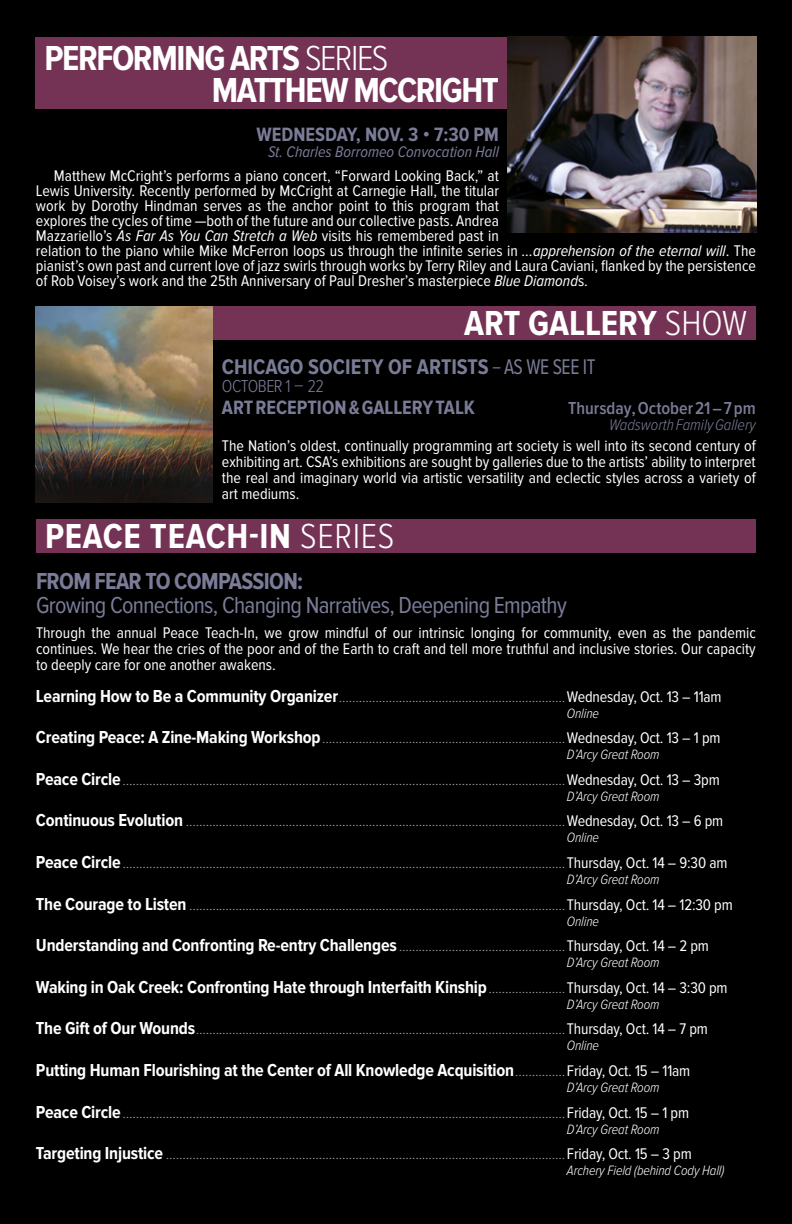
<style>
.page{position:relative;width:792px;height:1224px;background:#000}
.page>*{position:absolute;margin:0;border:0;box-sizing:border-box;transform-origin:0 0}
.t1{font:700 36px/32px "Proxima Nova Cond";letter-spacing:-.04em;color:#fff}
.t2{font:700 36px "Proxima Nova Cond";letter-spacing:.02em;color:#fff}
.t3{font:700 36px "Proxima Nova Cond";color:#fff}
.t4{font:24px "Proxima Nova Cond";letter-spacing:-.03em;color:#7a7c98}
.t5{font:700 24px "Proxima Nova Cond";letter-spacing:-.03em;color:#7a7c98}
.t6{font:700 22px "Proxima Nova Cond";color:#7a7c97}
.t7{font:700 20px "Proxima Nova Cond";color:#7a7c97}
.t8{font:700 20px "Proxima Nova Cond";color:#7a7c98}
.t9{font:700 18px "Proxima Nova Cond";letter-spacing:-.01em;color:#fff}
.t10{font:600 18px "Proxima Nova Cond";color:#7a7c97}
.t11{font:300 18px "Proxima Nova Cond";letter-spacing:-.03em;color:#7a7c97}
.t12{font:300 16px "Proxima Nova Cond";color:#a7a9ab}
.t13{font:16px/15px "Proxima Nova Cond";color:#fff;text-align:justify}
.t14{font:italic 16px "Proxima Nova Cond";color:#7a7c98}
.t15{font:italic 300 16px "Proxima Nova Cond";color:#7a7c97}
.t16{font:italic 300 14px "Proxima Nova Cond";letter-spacing:-.01em;color:#fff}
.s1{font-weight:300}
.s2{font-style:italic}
.s3{font-weight:400;font-size:18px}
.s4{font-weight:400}
.s5{font-weight:700;font-size:18px;color:#fff}
.s6{font-weight:400;color:#fff}
.s7{font-weight:300;font-size:16px;color:#a7a9ab}
.s8{font-weight:400;font-size:16px}
</style>
<div class="page">
<div style="left:36px;top:519px;width:720px;height:34px;background:#743354"></div>
<div style="left:36px;top:306px;width:720px;height:34px;background:#743354"></div>
<img style="left:36px;top:306px;width:177px;height:196px">
<div style="left:35px;top:37px;width:720px;height:72px;background:#743354"></div>
<img style="left:508px;top:37px;width:249px;height:196px">
<h1 class="t1" style="left:212px;top:43px;width:289px;text-indent:-167px">PERFORMING ARTS <span class="s1">SERIES<br></span>MATTHEW MCCRIGHT</h1>
<p class="t8" style="left:257px;top:124px;width:244px">WEDNESDAY, NOV. 3 • 7:30 PM</p>
<p class="t14" style="left:268px;top:143px;width:232px">St. Charles Borromeo Convocation Hall</p>
<p class="t13" style="left:36px;top:169px;width:722px;text-align:left;text-indent:18px">Matthew McCright’s performs a piano concert, “Forward Looking Back,” at<br>Lewis University. Recently performed by McCright at Carnegie Hall, the titular<br>work by Dorothy Hindman serves as the anchor point to this program that<br>explores the cycles of time —both of the future and our collective pasts. Andrea<br>Mazzariello’s <span class="s2">As Far As You Can Stretch a Web</span> visits his remembered past in<br>relation to the piano while Mike McFerron loops us through the infinite series in <span class="s2">...apprehension of the eternal will</span>. The pianist’s own past and current love of jazz swirls through works by Terry Riley and Laura Caviani, flanked by the persistence of Rob Voisey’s work and the 25th Anniversary of Paul Dresher’s masterpiece <span class="s2">Blue Diamond</span>s.</p>
<h1 class="t3" style="left:464px;top:303px;width:285px">ART GALLERY <span class="s1">SHOW</span></h1>
<h3 class="t6" style="left:222px;top:354px;width:375px">CHICAGO SOCIETY OF ARTISTS <span class="s3">–</span> <span class="s4">AS WE SEE IT</span></h3>
<p class="t11" style="left:222px;top:376px;width:104px">OCTOBER 1 – 22</p>
<p class="t7" style="left:222px;top:396px;width:254px">ART RECEPTION &amp; GALLERY TALK</p>
<p class="t10" style="left:568px;top:398px;width:189px">Thursday, October 21 – 7 pm</p>
<p class="t15" style="left:609px;top:416px;width:148px">Wadsworth Family Gallery</p>
<p class="t13" style="left:222px;top:438px;width:535px;line-height:16px">The Nation’s oldest, continually programming art society is well into its second century of exhibiting art. CSA’s exhibitions are sought by galleries due to the artists’ ability to interpret the real and imaginary world via artistic versatility and eclectic styles across a variety of art mediums.</p>
<h1 class="t2" style="left:45px;top:516px;width:351px">PEACE TEACH-IN <span class="s1">SERIES</span></h1>
<h2 class="t5" style="left:36px;top:568px;width:269px">FROM FEAR TO COMPASSION:</h2>
<h2 class="t4" style="left:36px;top:592px;width:532px">Growing Connections, Changing Narratives, Deepening Empathy</h2>
<p class="t13" style="left:36px;top:626px;width:721px;line-height:16px">Through the annual Peace Teach-In, we grow mindful of our intrinsic longing for community, even as the pandemic continues. We hear the cries of the poor and of the Earth to craft and tell more truthful and inclusive stories. Our capacity to deeply care for one another awakens.</p>
<p class="t12" style="left:36px;top:687px;width:687px"><span class="s5">Learning How to Be a Community Organizer</span>....................................................................<span class="s6">Wednesday, Oct. 13 – 11am</span></p>
<p class="t16" style="left:567px;top:705px;width:34px">Online</p>
<p class="t12" style="left:36px;top:729px;width:686px"><span class="s5">Creating Peace: A Zine-Making Workshop</span>.........................................................................<span class="s6">Wednesday, Oct. 13 – 1 pm</span></p>
<p class="t16" style="left:567px;top:747px;width:94px">D’Arcy Great Room</p>
<p class="t12" style="left:36px;top:771px;width:685px"><span class="s5">Peace Circle</span>.....................................................................................................................................<span class="s6">Wednesday, Oct. 13 – 3pm</span></p>
<p class="t16" style="left:567px;top:788px;width:94px">D’Arcy Great Room</p>
<p class="t12" style="left:36px;top:812px;width:689px"><span class="s5">Continuous Evolution</span> ..................................................................................................................<span class="s6">Wednesday, Oct. 13 – 6 pm</span></p>
<p class="t16" style="left:567px;top:830px;width:34px">Online</p>
<p class="t12" style="left:36px;top:854px;width:693px"><span class="s5">Peace Circle</span>.....................................................................................................................................<span class="s6">Thursday, Oct. 14 – 9:30 am</span></p>
<p class="t16" style="left:567px;top:872px;width:94px">D’Arcy Great Room</p>
<p class="t12" style="left:36px;top:895px;width:698px"><span class="s5">The Courage to Listen</span> .................................................................................................................<span class="s6">Thursday, Oct. 14 – 12:30 pm</span></p>
<p class="t16" style="left:567px;top:913px;width:34px">Online</p>
<p class="t12" style="left:36px;top:937px;width:675px"><span class="s5">Understanding and Confronting Re-entry Challenges</span>..................................................<span class="s6">Thursday, Oct. 14 – 2 pm</span></p>
<p class="t16" style="left:567px;top:955px;width:94px">D’Arcy Great Room</p>
<p class="t9" style="left:36px;top:977px;width:693px">Waking in Oak Creek: Confronting Hate through Interfaith Kinship<span class="s7">.......................</span><span class="s8">Thursday, Oct. 14 – 3:30 pm</span></p>
<p class="t16" style="left:567px;top:996px;width:94px">D’Arcy Great Room</p>
<p class="t12" style="left:36px;top:1020px;width:673px"><span class="s5">The Gift of Our Wounds</span>...............................................................................................................<span class="s6">Thursday, Oct. 14 – 7 pm</span></p>
<p class="t16" style="left:567px;top:1038px;width:34px">Online</p>
<p class="t9" style="left:36px;top:1060px;width:656px">Putting Human Flourishing at the Center of All Knowledge Acquisition<span class="s7">...............</span><span class="s8">Friday, Oct. 15 – 11am</span></p>
<p class="t16" style="left:567px;top:1080px;width:94px">D’Arcy Great Room</p>
<p class="t12" style="left:36px;top:1103px;width:655px"><span class="s5">Peace Circle</span>.....................................................................................................................................<span class="s6">Friday, Oct. 15 – 1 pm</span></p>
<p class="t16" style="left:567px;top:1121px;width:94px">D’Arcy Great Room</p>
<p class="t12" style="left:36px;top:1145px;width:657px"><span class="s5">Targeting Injustice</span> ........................................................................................................................<span class="s6">Friday, Oct. 15 – 3 pm</span></p>
<p class="t16" style="left:567px;top:1163px;width:159px">Archery Field (behind Cody Hall)</p>
</div>
